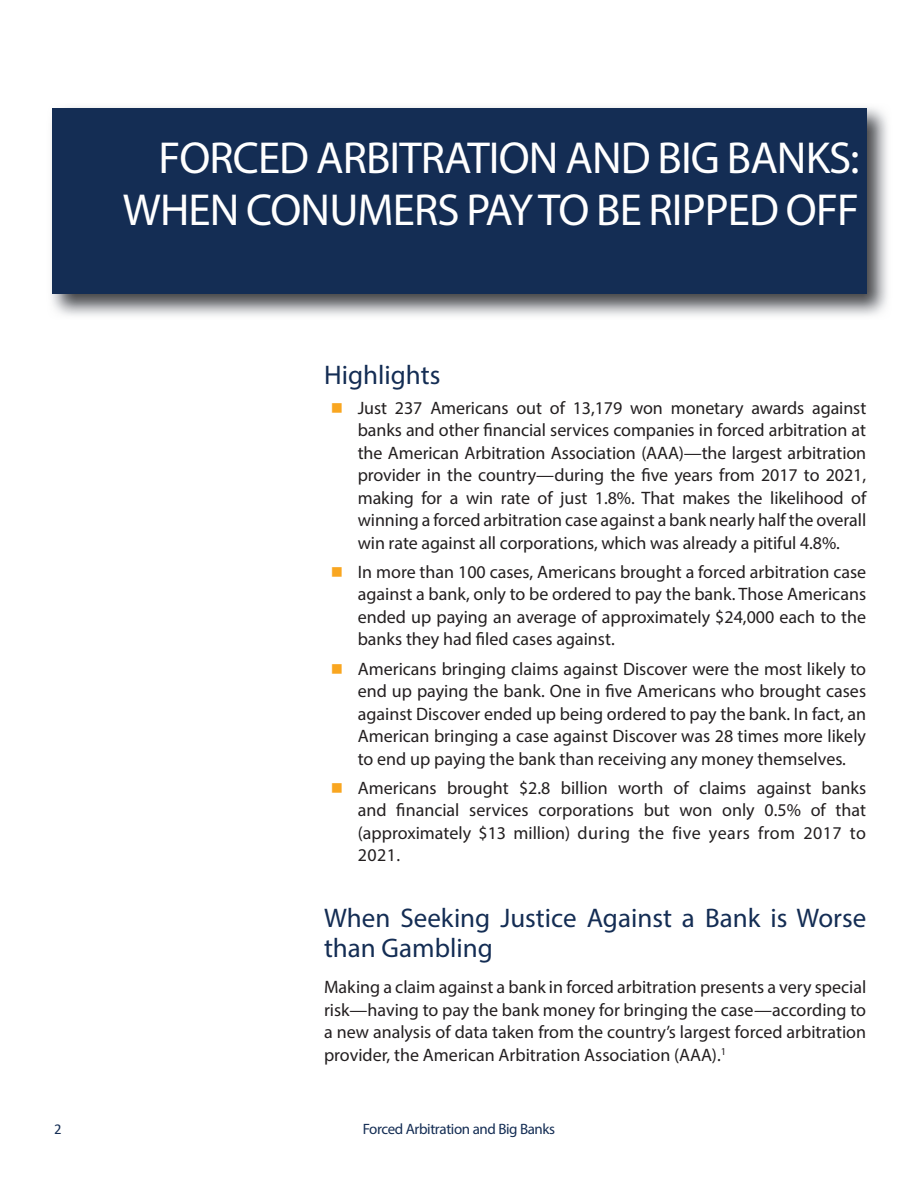
<style>
.page{position:relative;width:918px;height:1188px;background:#fff}
.page>*{position:absolute;margin:0;border:0;box-sizing:border-box;transform-origin:0 0}
.t1{font:45px/51.8px "Myriad Pro";letter-spacing:-.02em;color:#fff;text-align:right}
.t2{font:27px/30px "Myriad Pro";color:#142d54}
.t3{font:18px/22.5px "Myriad Pro";color:#231f20;text-align:justify}
.t4{font:15px "Myriad Pro";letter-spacing:-.025em;color:#142d54}
.t5{font:15px "Calibri";color:#142d54}
</style>
<div class="page">
<img style="left:51px;top:107px;width:837px;height:209px">
<div style="left:52px;top:108px;width:814px;height:186px;background:#142d54"></div>
<h1 class="t1" style="left:123px;top:135px;width:738px">FORCED ARBITRATION AND BIG BANKS:<br>WHEN CONUMERS PAY TO BE RIPPED OFF</h1>
<h2 class="t2" style="left:324px;top:362px;width:118px">Highlights</h2>
<p class="t3" style="left:358px;top:397px;width:510px">Just 237 Americans out of 13,179 won monetary awards against banks and other financial services companies in forced arbitration at the American Arbitration Association (AAA)—the largest arbitration provider in the country—during the five years from 2017 to 2021, making for a win rate of just 1.8%. That makes the likelihood of winning a forced arbitration case against a bank nearly half the overall win rate against all corporations, which was already a pitiful 4.8%.</p>
<p class="t3" style="left:358px;top:562px;width:510px">In more than 100 cases, Americans brought a forced arbitration case against a bank, only to be ordered to pay the bank. Those Americans ended up paying an average of approximately $24,000 each to the banks they had filed cases against.</p>
<p class="t3" style="left:358px;top:658px;width:510px">Americans bringing claims against Discover were the most likely to end up paying the bank. One in five Americans who brought cases against Discover ended up being ordered to pay the bank. In fact, an American bringing a case against Discover was 28 times more likely to end up paying the bank than receiving any money themselves.</p>
<p class="t3" style="left:358px;top:778px;width:510px">Americans brought $2.8 billion worth of claims against banks and financial services corporations but won only 0.5% of that (approximately $13 million) during the five years from 2017 to 2021.</p>
<h2 class="t2" style="left:324px;top:905px;width:544px">When Seeking Justice Against a Bank is Worse than Gambling</h2>
<p class="t3" style="left:324px;top:977px;width:544px">Making a claim against a bank in forced arbitration presents a very special risk—having to pay the bank money for bringing the case—according to a new analysis of data taken from the country’s largest forced arbitration provider, the American Arbitration Association (AAA).<sup>1</sup></p>
<p class="t5" style="left:54px;top:1123px;width:9px">2</p>
<p class="t4" style="left:363px;top:1123px;width:194px">Forced Arbitration and Big Banks</p>
</div>
